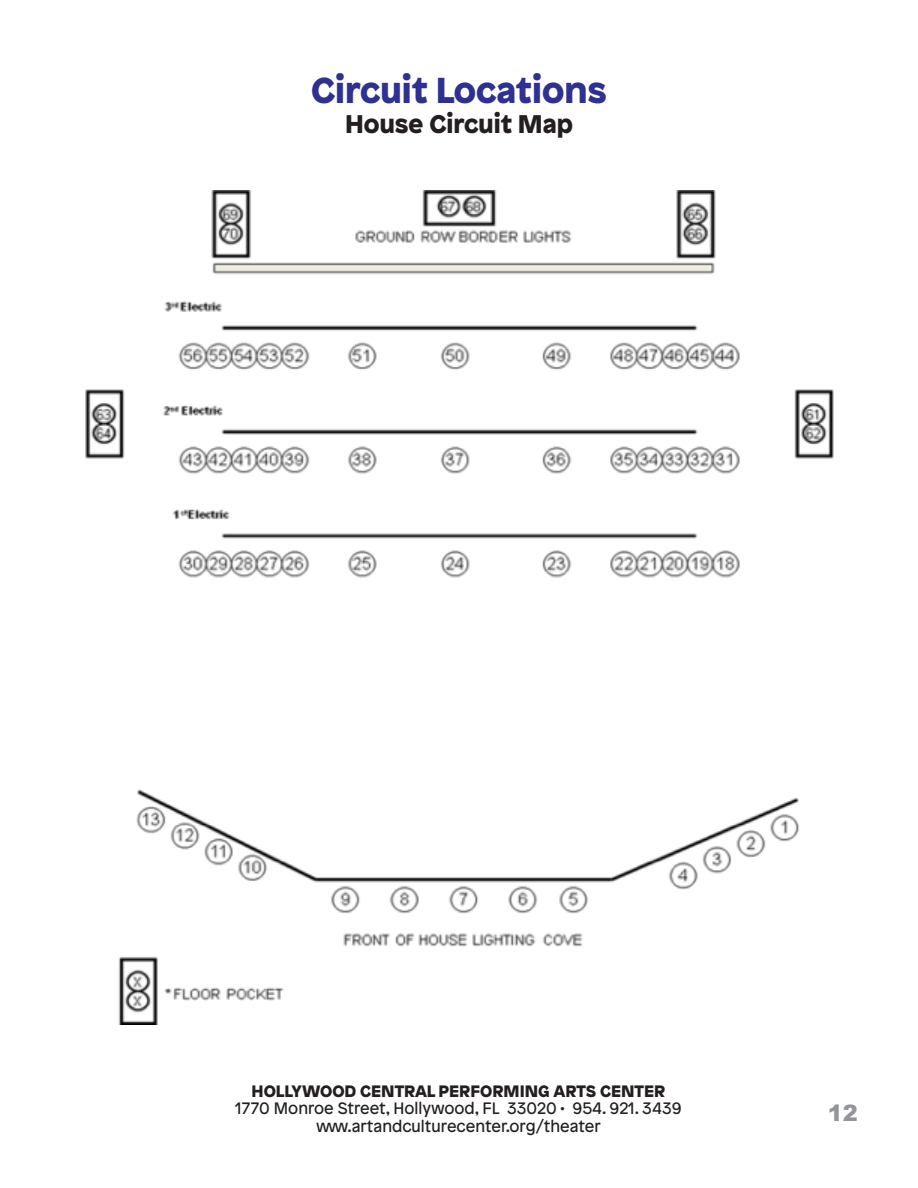
<style>
.page{position:relative;width:918px;height:1188px;background:#fff}
.page>*{position:absolute;margin:0;border:0;box-sizing:border-box;transform-origin:0 0}
.t1{font:900 36px "Patron";color:#2e3092}
.t2{font:900 25.5px "Patron";color:#231f20}
.t3{font:900 22.5px "Arial";color:#939598}
.t4{font:16.5px/18px "Patron";color:#231f20;text-align:center}
.t5{font:900 16.5px "Patron";color:#231f20}
</style>
<div class="page">
<img style="left:85px;top:190px;width:749px;height:834px">
<p class="t1" style="left:311px;top:60px;width:297px">Circuit Locations</p>
<p class="t2" style="left:345px;top:103px;width:229px">House Circuit Map</p>
<p class="t5" style="left:252px;top:1078px;width:415px">HOLLYWOOD CENTRAL PERFORMING ARTS CENTER</p>
<p class="t4" style="left:235px;top:1098px;width:448px">1770 Monroe Street, Hollywood, FL 33020 • 954. 921. 3439 www.artandculturecenter.org/theater</p>
<h3 class="t3" style="left:828px;top:1097px;width:32px">12</h3>
</div>
